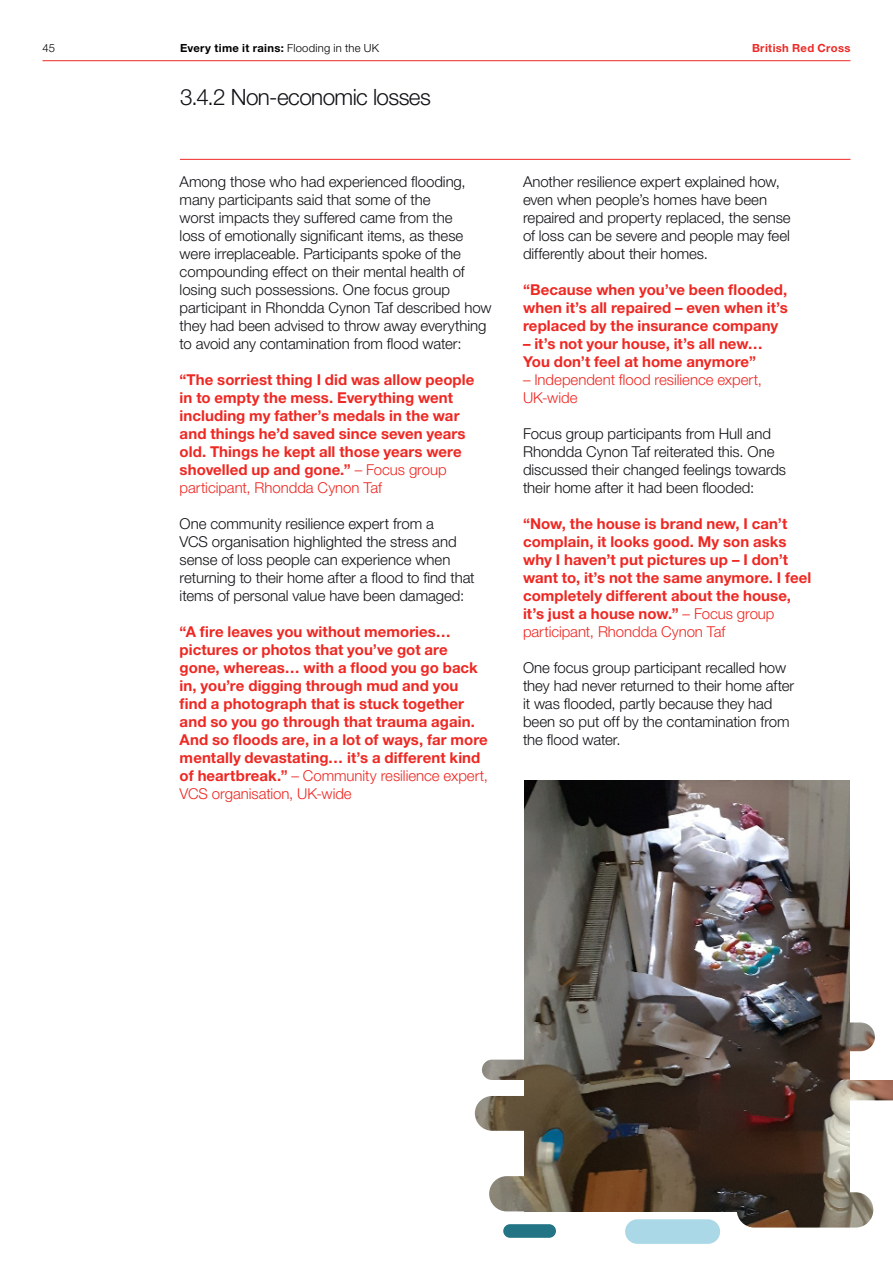
<style>
.page{position:relative;width:893px;height:1263px;background:#fff}
.page>*{position:absolute;margin:0;border:0;box-sizing:border-box;transform-origin:0 0}
.t1{font:300 22.5px "Helvetica Neue LT Pro";letter-spacing:-.025em;color:#121216}
.t2{font:300 15px/18px "Helvetica Neue LT Pro";letter-spacing:-.005em;color:#121216}
.t3{font:700 15px/18px "Helvetica Neue LT Pro";letter-spacing:.005em;color:#ee2823}
.t4{font:300 15px/18px "Helvetica Neue LT Pro";color:#ee2823}
.t5{font:700 11.25px "Helvetica Neue LT Pro";letter-spacing:.03em;color:#000001}
.t6{font:700 11.25px "Helvetica Neue LT Pro";letter-spacing:.03em;color:#ee2823}
.t7{font:300 11.25px "Helvetica Neue LT Pro";color:#000001}
.s1{font-weight:300}
</style>
<div class="page">
<hr style="left:43px;top:60px;width:807px;height:1px;background:#ee2823">
<hr style="left:180px;top:159px;width:670px;height:1px;background:#ee2823">
<img style="left:524px;top:781px;width:325px;height:430px">
<img style="left:489px;top:1176px;width:137px;height:35px;border-radius:18px">
<img style="left:737px;top:1192px;width:136px;height:35px;border-radius:18px">
<div style="left:625px;top:1219px;width:95px;height:25px;background:#aad8e7;border-radius:12px"></div>
<div style="left:503px;top:1224px;width:53px;height:14px;background:#237586;border-radius:7px"></div>
<img style="left:482px;top:1059px;width:281px;height:21px;border-radius:10px">
<img style="left:627px;top:1080px;width:266px;height:20px">
<img style="left:673px;top:1022px;width:202px;height:29px;border-radius:14px">
<img style="left:475px;top:1096px;width:296px;height:35px;border-radius:17px">
<p class="t7" style="left:43px;top:41px;width:14px">45</p>
<p class="t5" style="left:180px;top:41px;width:201px">Every time it rains: <span class="s1">Flooding in the UK</span></p>
<p class="t6" style="left:752px;top:41px;width:100px">British Red Cross</p>
<p class="t1" style="left:180px;top:83px;width:252px">3.4.2 Non-economic losses</p>
<p class="t2" style="left:180px;top:172px;width:313px">Among those who had experienced flooding, many participants said that some of the<br>worst impacts they suffered came from the<br>loss of emotionally significant items, as these were irreplaceable. Participants spoke of the compounding effect on their mental health of losing such possessions. One focus group participant in Rhondda Cynon Taf described how they had been advised to throw away everything to avoid any contamination from flood water:</p>
<p class="t3" style="left:180px;top:370px;width:296px">“The sorriest thing I did was allow people in to empty the mess. Everything went including my father’s medals in the war and things he’d saved since seven years old. Things he kept all those years were shovelled up and gone.” <span class="s1">– Focus group participant, Rhondda Cynon Taf</span></p>
<p class="t2" style="left:180px;top:514px;width:297px">One community resilience expert from a<br>VCS organisation highlighted the stress and sense of loss people can experience when returning to their home after a flood to find that items of personal value have been damaged:</p>
<p class="t3" style="left:180px;top:622px;width:310px">“A fire leaves you without memories… pictures or photos that you’ve got are gone, whereas… with a flood you go back in, you’re digging through mud and you find a photograph that is stuck together and so you go through that trauma again.<br>And so floods are, in a lot of ways, far more mentally devastating… it’s a different kind of heartbreak.” <span class="s1">– Community resilience expert, VCS organisation, UK-wide</span></p>
<p class="t2" style="left:523px;top:172px;width:269px">Another resilience expert explained how, even when people’s homes have been repaired and property replaced, the sense of loss can be severe and people may feel differently about their homes.</p>
<p class="t3" style="left:523px;top:280px;width:266px;text-align:justify">“Because when you’ve been flooded, when it’s all repaired – even when it’s replaced by the insurance company</p>
<p class="t3" style="left:523px;top:334px;width:241px">– it’s not your house, it’s all new…<br>You don’t feel at home anymore”</p>
<p class="t4" style="left:523px;top:370px;width:240px">– Independent flood resilience expert,<br>UK-wide</p>
<p class="t2" style="left:523px;top:424px;width:265px">Focus group participants from Hull and Rhondda Cynon Taf reiterated this. One discussed their changed feelings towards their home after it had been flooded:</p>
<p class="t3" style="left:523px;top:514px;width:290px">“Now, the house is brand new, I can’t complain, it looks good. My son asks why I haven’t put pictures up – I don’t want to, it’s not the same anymore. I feel completely different about the house, it’s just a house now.” <span class="s1">– Focus group participant, Rhondda Cynon Taf</span></p>
<p class="t2" style="left:523px;top:658px;width:273px">One focus group participant recalled how they had never returned to their home after it was flooded, partly because they had been so put off by the contamination from the flood water.</p>
</div>
